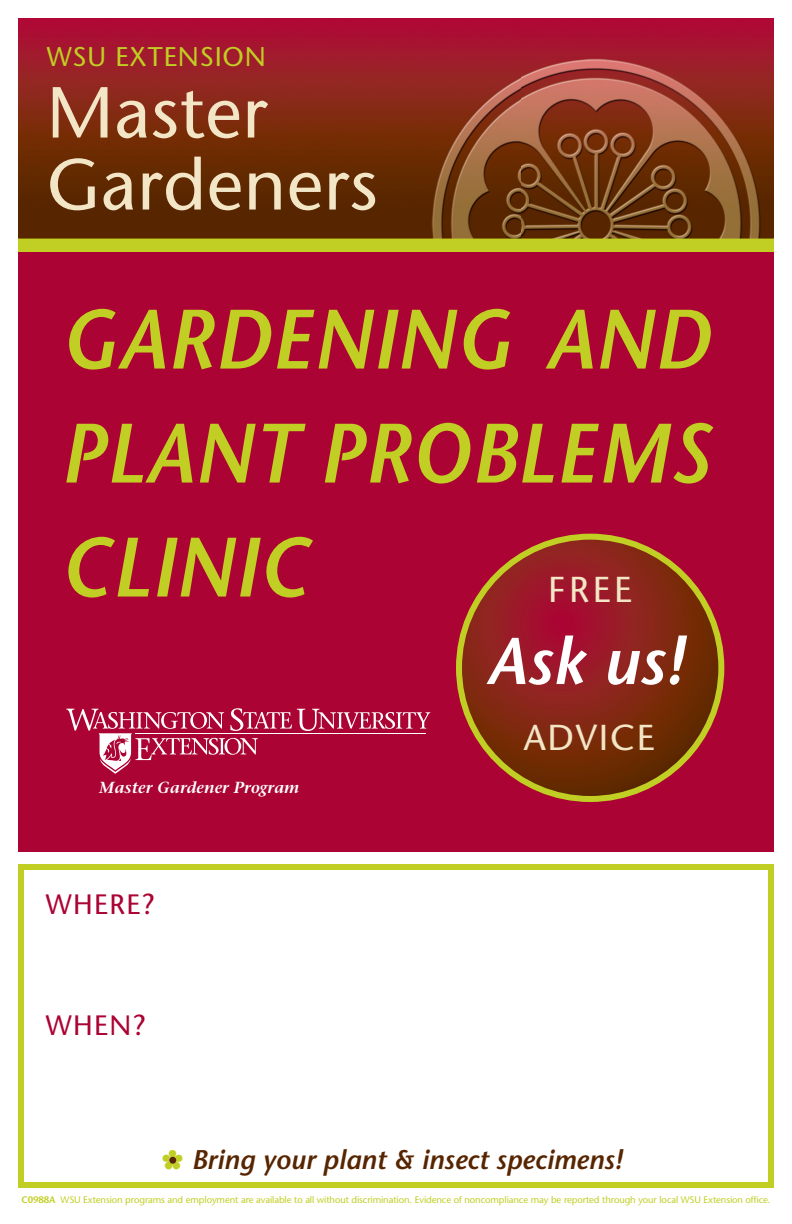
<style>
.page{position:relative;width:792px;height:1224px;background:#fff}
.page>*{position:absolute;margin:0;border:0;box-sizing:border-box;transform-origin:0 0}
.t1{font:italic 600 84px/114px "Stone Sans";letter-spacing:.01em;color:#c1ce23;text-align:justify;scale:.95 1}
.t2{font:72px/72px "Stone Sans";letter-spacing:.01em;color:#f2e6c7}
.t3{font:italic 600 66px "Stone Sans";color:#fff}
.t4{font:36px "Stone Sans";letter-spacing:.05em;color:#f2e6c7}
.t5{font:28px "Stone Sans";letter-spacing:.05em;color:#ab0333}
.t6{font:italic 600 27px "Stone Sans";color:#572500}
.t7{font:27px "Stone Sans";letter-spacing:.03em;color:#c1ce23}
.t8{font:italic 600 16px "Stone Serif";color:#fff}
.t9{font:9.5px "Stone Sans";letter-spacing:-.01em;color:#c1ce23}
.s1{color:#c1ce23}
.s2{font-weight:600}
</style>
<div class="page">
<img style="left:18px;top:18px;width:756px;height:234px">
<div style="left:18px;top:252px;width:756px;height:600px;background:#ab0333"></div>
<svg style="left:459px;top:537px;width:262px;height:262px"></svg>
<div style="left:456px;top:534px;width:268px;height:268px;border:6px solid #c1ce23;border-radius:50%"></div>
<div style="left:18px;top:864px;width:756px;height:324px;border:6px solid #c1ce23"></div>
<div style="left:169px;top:1157px;width:7px;height:7px;background:#572500;border-radius:50%"></div>
<svg style="left:66px;top:708px;width:364px;height:66px"></svg>
<h3 class="t7" style="left:47px;top:40px;width:221px">WSU EXTENSION</h3>
<h2 class="t2" style="left:47px;top:77px;width:333px">Master<br>Gardeners</h2>
<h1 class="t1" style="left:60px;top:282px;width:685px">GARDENING AND PLANT PROBLEMS CLINIC</h1>
<h3 class="t3" style="left:486px;top:621px;width:199px">Ask us!</h3>
<h3 class="t4" style="left:548px;top:568px;width:85px">FREE</h3>
<h3 class="t8" style="left:99px;top:778px;width:202px">Master Gardener Program</h3>
<h3 class="t5" style="left:46px;top:887px;width:111px">WHERE?</h3>
<h3 class="t5" style="left:46px;top:1009px;width:102px">WHEN?</h3>
<h3 class="t4" style="left:524px;top:716px;width:132px">ADVICE</h3>
<h3 class="t6" style="left:162px;top:1144px;width:462px"><span class="s1">✿</span> Bring your plant &amp; insect specimens!</h3>
<p class="t9" style="left:21px;top:1194px;width:751px"><span class="s2">C0988A</span> WSU Extension programs and employment are available to all without discrimination. Evidence of noncompliance may be reported through your local WSU Extension office.</p>
</div>
